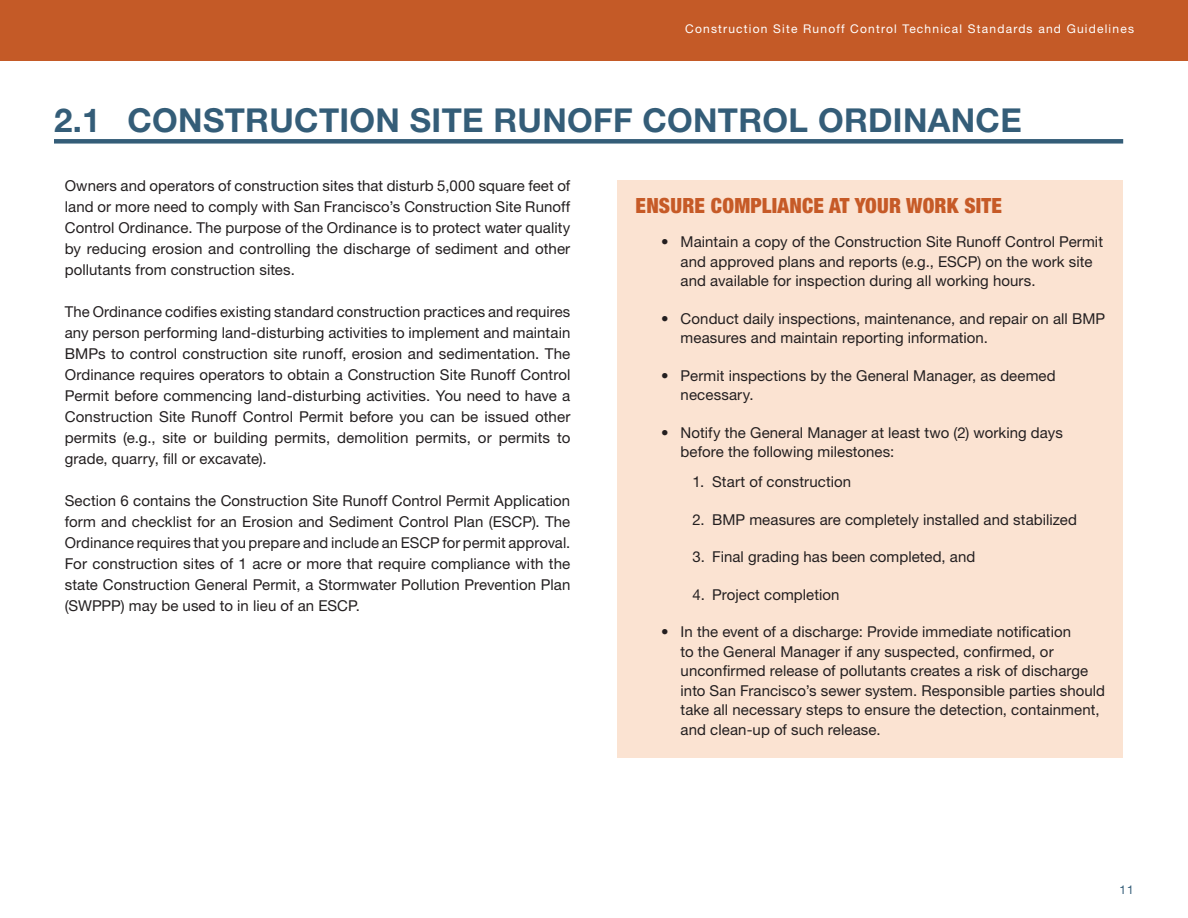
<style>
.page{position:relative;width:1188px;height:918px;background:#fff}
.page>*{position:absolute;margin:0;border:0;box-sizing:border-box;transform-origin:0 0}
.Heading_1{font:700 33px "Helvetica Neue LT Std";letter-spacing:.01em;color:#345d78}
.text_box_title{font:900 condensed 21px "Helvetica Neue LT Std";letter-spacing:.01em;color:#c65a27}
.body_text{font:15px/21px "Helvetica Neue LT Std";letter-spacing:.005em;color:#231f20}
.body_text_start_on_n{font:15px/21px "Helvetica Neue LT Std";letter-spacing:.005em;color:#231f20;text-align:justify}
.t1{font:12px "Helvetica Neue LT Std";letter-spacing:.1em;color:#fff}
.t2{font:12px "Helvetica Neue LT Std";color:#345d78}
</style>
<div class="page">
<div style="left:0;top:0;width:1188px;height:61px;background:#c45a27"></div>
<div style="left:54px;top:139px;width:1069px;height:5px;background:#345d78"></div>
<div style="left:618px;top:180px;width:505px;height:578px;background:#fbe3d2"></div>
<p class="t1" style="left:685px;top:22px;width:450px">Construction Site Runoff Control Technical Standards and Guidelines</p>
<h1 class="Heading_1" style="left:54px;top:99px;width:969px">2.1 CONSTRUCTION SITE RUNOFF CONTROL ORDINANCE</h1>
<p class="body_text_start_on_n" style="left:65px;top:175px;width:507px">Owners and operators of construction sites that disturb 5,000 square feet of land or more need to comply with San Francisco’s Construction Site Runoff Control Ordinance. The purpose of the Ordinance is to protect water quality by reducing erosion and controlling the discharge of sediment and other pollutants from construction sites.</p>
<p class="body_text" style="left:65px;top:301px;width:507px;text-align:justify">The Ordinance codifies existing standard construction practices and requires any person performing land-disturbing activities to implement and maintain BMPs to control construction site runoff, erosion and sedimentation. The Ordinance requires operators to obtain a Construction Site Runoff Control Permit before commencing land-disturbing activities. You need to have a Construction Site Runoff Control Permit before you can be issued other permits (e.g., site or building permits, demolition permits, or permits to grade, quarry, fill or excavate).</p>
<p class="body_text" style="left:65px;top:490px;width:507px;text-align:justify">Section 6 contains the Construction Site Runoff Control Permit Application form and checklist for an Erosion and Sediment Control Plan (ESCP). The Ordinance requires that you prepare and include an ESCP for permit approval.<br>For construction sites of 1 acre or more that require compliance with the state Construction General Permit, a Stormwater Pollution Prevention Plan (SWPPP) may be used to in lieu of an ESCP.</p>
<p class="text_box_title" style="left:636px;top:193px;width:368px">ENSURE COMPLIANCE AT YOUR WORK SITE</p>
<p class="body_text" style="left:681px;top:232px;width:424px;line-height:19.5px;text-indent:-20px">• Maintain a copy of the Construction Site Runoff Control Permit and approved plans and reports (e.g., ESCP) on the work site and available for inspection during all working hours.</p>
<p class="body_text" style="left:681px;top:309px;width:426px;line-height:19.5px;text-indent:-20px">• Conduct daily inspections, maintenance, and repair on all BMP measures and maintain reporting information.</p>
<p class="body_text" style="left:681px;top:366px;width:377px;line-height:19.5px;text-indent:-20px">• Permit inspections by the General Manager, as deemed necessary.</p>
<p class="body_text" style="left:681px;top:423px;width:384px;line-height:19.5px;text-indent:-20px">• Notify the General Manager at least two (2) working days before the following milestones:</p>
<p class="body_text" style="left:693px;top:471px;width:160px">1. Start of construction</p>
<p class="body_text" style="left:693px;top:509px;width:386px">2. BMP measures are completely installed and stabilized</p>
<p class="body_text" style="left:693px;top:546px;width:284px">3. Final grading has been completed, and</p>
<p class="body_text" style="left:693px;top:584px;width:148px">4. Project completion</p>
<p class="body_text" style="left:681px;top:622px;width:426px;line-height:19.5px;text-indent:-20px">• In the event of a discharge: Provide immediate notification<br>to the General Manager if any suspected, confirmed, or unconfirmed release of pollutants creates a risk of discharge into San Francisco’s sewer system. Responsible parties should take all necessary steps to ensure the detection, containment, and clean-up of such release.</p>
<p class="t2" style="left:1119px;top:883px;width:16px">11</p>
</div>
